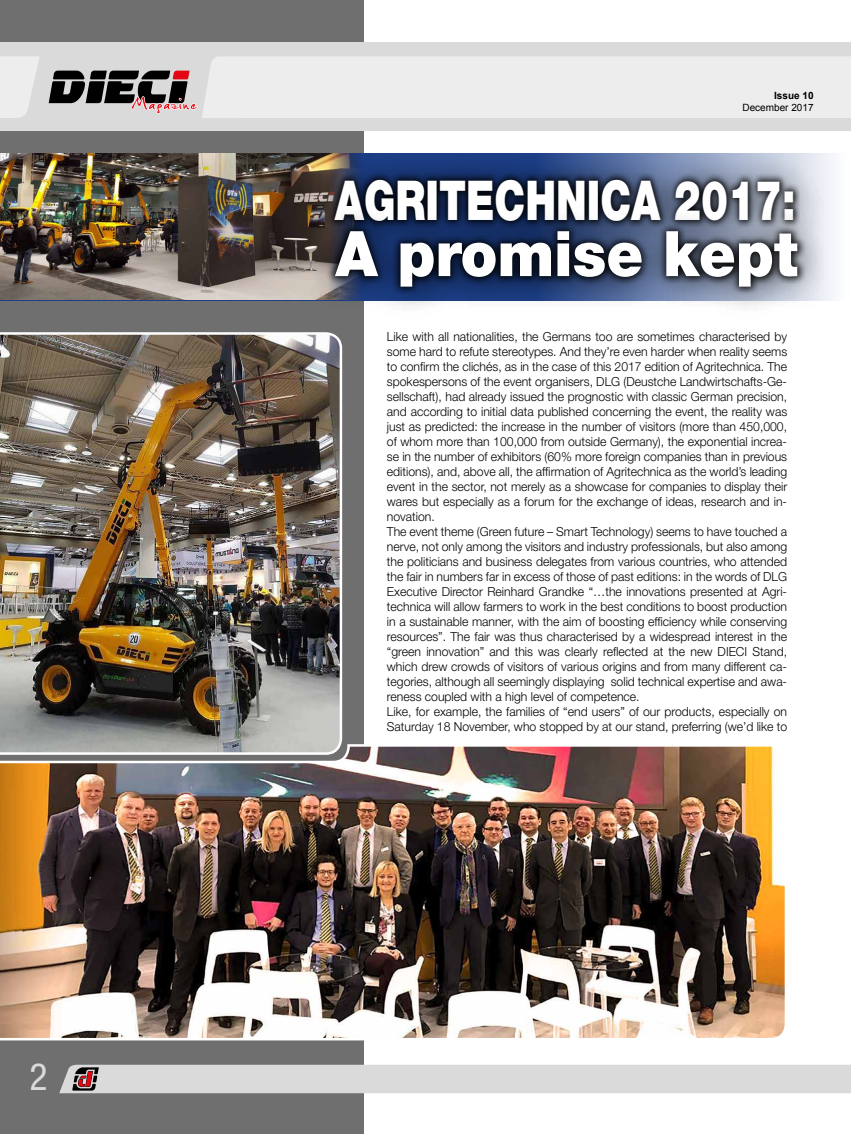
<style>
.page{position:relative;width:851px;height:1134px;background:#fff}
.page>*{position:absolute;margin:0;border:0;box-sizing:border-box;transform-origin:0 0}
.t1{font:900 62.88px "Helvetica Neue LT Std";color:#fff;scale:.93 1}
.t2{font:900 55px "Helvetica Neue LT Std";color:#fff;scale:.74 1}
.t3{font:condensed 37.5px "Helvetica Neue LT Std";color:#dadada}
.t4{font:300 12.5px/15px "Helvetica Neue LT Std";color:#000}
.t5{font:10px "Arial";color:#000}
.t6{font:700 10px "Arial";color:#000}
</style>
<div class="page">
<div style="left:0;top:0;width:364px;height:1134px;background:#706f6f"></div>
<hr style="left:850px;top:43px;width:1px;height:88px;background:#dadada">
<div style="left:0;top:43px;width:850px;height:88px;background:#dadada"></div>
<div style="left:202px;top:56px;width:648px;height:62px;background:#ededed"></div>
<svg style="left:49px;top:71px;width:148px;height:43px"></svg>
<div style="left:59px;top:1065px;width:791px;height:28px;background:#dadada"></div>
<svg style="left:0;top:56px;width:39px;height:62px"></svg>
<div style="left:0;top:153px;width:850px;height:147px;background:#f8f9fb"></div>
<img style="left:0;top:332px;width:343px;height:411px">
<img style="left:0;top:743px;width:785px;height:298px">
<img style="left:0;top:153px;width:307px;height:147px">
<div style="left:307px;top:150px;width:519px;height:104px;background:#000;opacity:.95"></div>
<div style="left:327px;top:171px;width:473px;height:58px;background:#000;opacity:.87"></div>
<div style="left:307px;top:202px;width:523px;height:117px;background:#000;opacity:.95"></div>
<div style="left:326px;top:223px;width:480px;height:72px;background:#000;opacity:.87"></div>
<h3 class="t3" style="left:29px;top:1055px;width:19px">2</h3>
<p class="t6" style="left:774px;top:89px;width:41px">Issue 10</p>
<p class="t5" style="left:742px;top:102px;width:73px">December 2017</p>
<h2 class="t2" style="left:335px;top:168px;width:624px">AGRITECHNICA 2017:</h2>
<h1 class="t1" style="left:335px;top:216px;width:498px">A promise kept</h1>
<p class="t4" style="left:387px;top:329px;width:402px">Like with all nationalities, the Germans too are sometimes characterised by some hard to refute stereotypes. And they’re even harder when reality seems to confirm the clichés, as in the case of this 2017 edition of Agritechnica. The spokespersons of the event organisers, DLG (Deustche Landwirtschafts-Ge&shy;sellschaft), had already issued the prognostic with classic German precision, and according to initial data published concerning the event, the reality was just as predicted: the increase in the number of visitors (more than 450,000, of whom more than 100,000 from outside Germany), the exponential increa&shy;se in the number of exhibitors (60% more foreign companies than in previous editions), and, above all, the affirmation of Agritechnica as the world’s leading event in the sector, not merely as a showcase for companies to display their wares but especially as a forum for the exchange of ideas, research and in&shy;novation.<br>The event theme (Green future – Smart Technology) seems to have touched a nerve, not only among the visitors and industry professionals, but also among the politicians and business delegates from various countries, who attended the fair in numbers far in excess of those of past editions: in the words of DLG Executive Director Reinhard Grandke “…the innovations presented at Agri&shy;technica will allow farmers to work in the best conditions to boost production in a sustainable manner, with the aim of boosting efficiency while conserving resources”. The fair was thus characterised by a widespread interest in the “green innovation” and this was clearly reflected at the new DIECI Stand, which drew crowds of visitors of various origins and from many different ca&shy;tegories, although all seemingly displaying solid technical expertise and awa&shy;reness coupled with a high level of competence.<br>Like, for example, the families of “end users” of our products, especially on Saturday 18 November, who stopped by at our stand, preferring (we’d like to</p>
</div>
